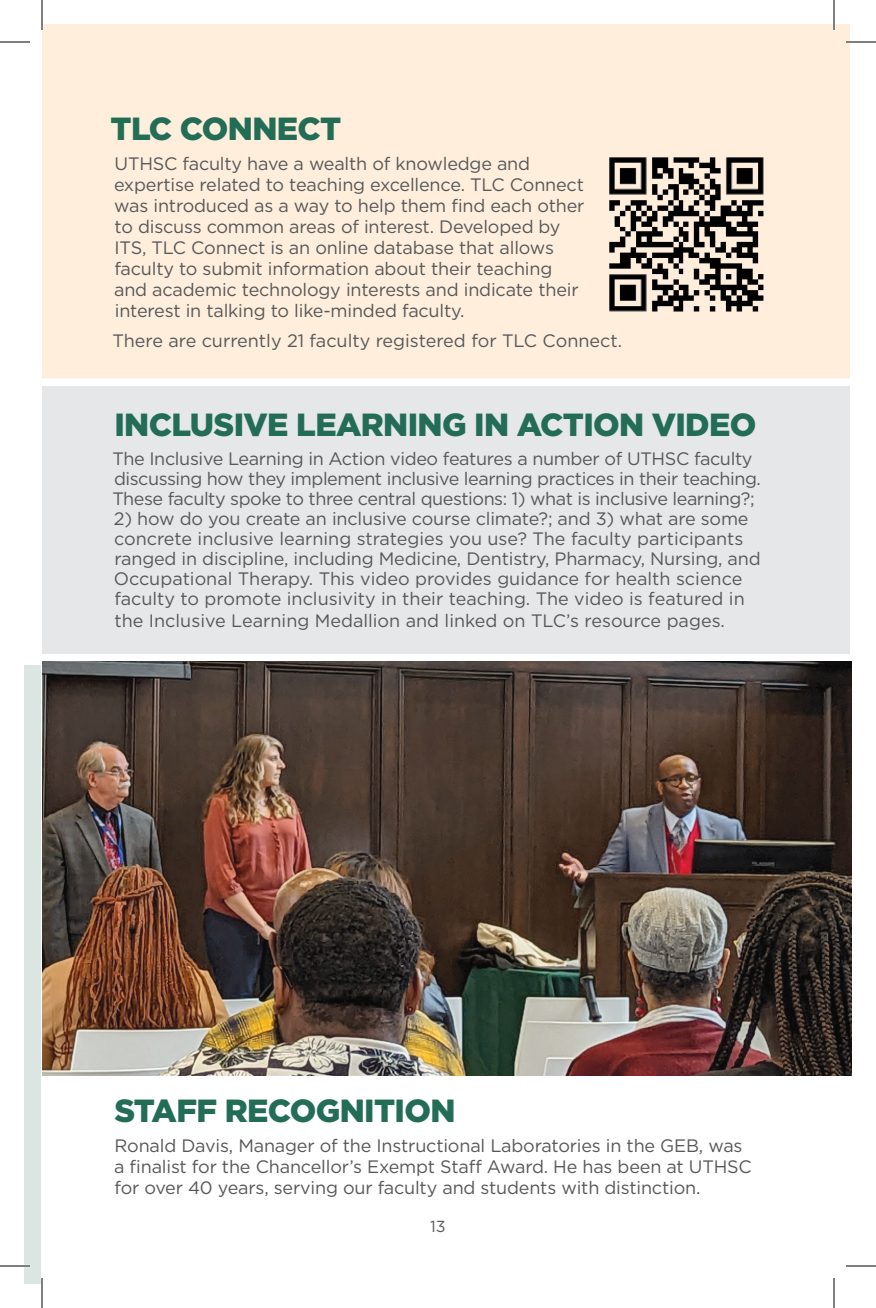
<style>
.page{position:relative;width:876px;height:1308px;background:#fff}
.page>*{position:absolute;margin:0;border:0;box-sizing:border-box;transform-origin:0 0}
.t1{font:900 32px "Gotham";letter-spacing:-.02em;color:#236d57}
.t2{font:18px/21px "Gotham";letter-spacing:-.01em;color:#57585a}
.t3{font:16px "Gotham";color:#57585a}
</style>
<div class="page">
<div style="left:24px;top:665px;width:17px;height:619px;background:#dbe6e2"></div>
<div style="left:42px;top:386px;width:808px;height:268px;background:#e6e7e9"></div>
<div style="left:42px;top:24px;width:808px;height:354px;background:#feeedb"></div>
<img style="left:42px;top:661px;width:810px;height:415px">
<img style="left:606px;top:153px;width:164px;height:164px">
<hr style="left:846px;top:41px;width:30px;height:2px;background:#fff">
<hr style="left:0;top:1265px;width:30px;height:2px;background:#fff">
<hr style="left:833px;top:0;width:2px;height:30px;background:#fff">
<hr style="left:0;top:42px;width:30px;height:1px;background:#000">
<hr style="left:846px;top:42px;width:30px;height:1px;background:#000">
<hr style="left:0;top:1266px;width:30px;height:1px;background:#000">
<hr style="left:846px;top:1266px;width:30px;height:1px;background:#000">
<hr style="left:42px;top:0;width:1px;height:30px;background:#000">
<hr style="left:42px;top:1278px;width:1px;height:30px;background:#000">
<hr style="left:834px;top:0;width:1px;height:30px;background:#000">
<hr style="left:834px;top:1278px;width:1px;height:30px;background:#000">
<h1 class="t1" style="left:111px;top:106px;width:232px">TLC CONNECT</h1>
<p class="t2" style="left:114px;top:152px;width:472px">UTHSC faculty have a wealth of knowledge and expertise related to teaching excellence. TLC Connect was introduced as a way to help them find each other to discuss common areas of interest. Developed by ITS, TLC Connect is an online database that allows faculty to submit information about their teaching and academic technology interests and indicate their interest in talking to like-minded faculty.</p>
<p class="t2" style="left:112px;top:329px;width:511px">There are currently 21 faculty registered for TLC Connect.</p>
<h1 class="t1" style="left:114px;top:403px;width:643px">INCLUSIVE LEARNING IN ACTION VIDEO</h1>
<p class="t2" style="left:112px;top:448px;width:650px;line-height:20px">The Inclusive Learning in Action video features a number of UTHSC faculty discussing how they implement inclusive learning practices in their teaching.<br>These faculty spoke to three central questions: 1) what is inclusive learning?;</p>
<p class="t2" style="left:114px;top:508px;width:648px;line-height:20px">2) how do you create an inclusive course climate?; and 3) what are some concrete inclusive learning strategies you use? The faculty participants ranged in discipline, including Medicine, Dentistry, Pharmacy, Nursing, and Occupational Therapy. This video provides guidance for health science faculty to promote inclusivity in their teaching. The video is featured in</p>
<p class="t2" style="left:115px;top:610px;width:612px">the Inclusive Learning Medallion and linked on TLC’s resource pages.</p>
<h1 class="t1" style="left:114px;top:1089px;width:343px">STAFF RECOGNITION</h1>
<p class="t2" style="left:114px;top:1135px;width:639px">Ronald Davis, Manager of the Instructional Laboratories in the GEB, was a finalist for the Chancellor’s Exempt Staff Award. He has been at UTHSC for over 40 years, serving our faculty and students with distinction.</p>
<p class="t3" style="left:430px;top:1217px;width:17px">13</p>
</div>
